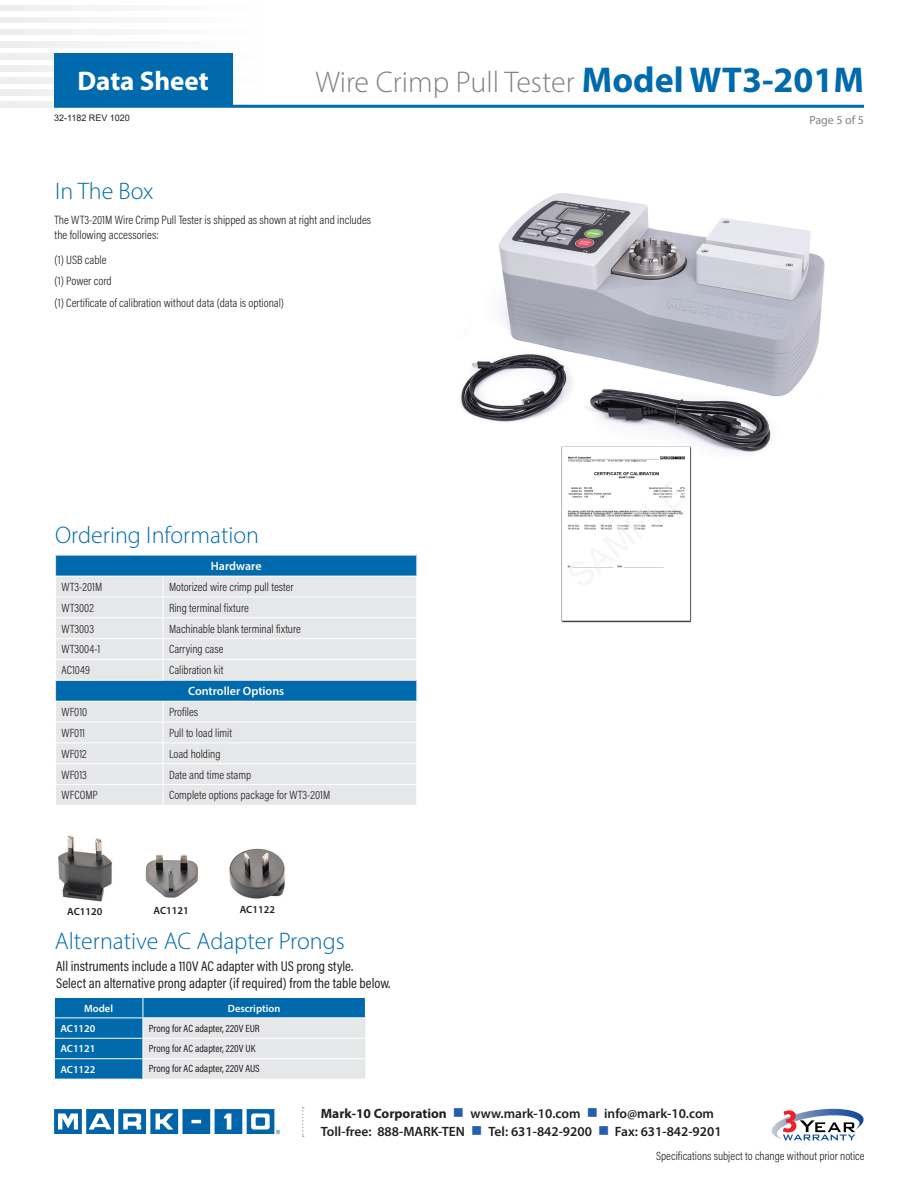
<style>
.page{position:relative;width:918px;height:1188px;background:#fff}
.page>*{position:absolute;margin:0;border:0;box-sizing:border-box;transform-origin:0 0}
.t1{font:300 30px "Myriad Pro";color:#808285}
.t2{font:700 27px "Myriad Pro";color:#fff}
.t3{font:300 24px "Myriad Pro";color:#006aad}
.t4{font:14.25px/17.1px "Acumin Pro Cond";color:#231f20}
.t5{font:600 13.5px/18px "Myriad Pro";color:#231f20}
.t6{font:300 12.15px/21.3px "Acumin Pro Cond";color:#231f20}
.t7{font:300 12px "Acumin Pro Cond";color:#231f20}
.t8{font:600 12px "Myriad Pro";color:#fff}
.t9{font:12px "Myriad Pro";color:#808285}
.t10{font:10.5px "Acumin Pro Cond";color:#231f20}
.t11{font:600 10.5px "Myriad Pro";color:#fff}
.t12{font:600 10.5px "Myriad Pro";color:#231f20}
.t13{font:9px "Arial";color:#231f20}
.s1{font-weight:700;font-size:36px;color:#006aad}
.s2{font-weight:700}
.s3{color:#245eac}
</style>
<div class="page">
<img style="left:0;top:53px;width:233px;height:6px">
<img style="left:0;top:65px;width:233px;height:6px">
<img style="left:0;top:77px;width:233px;height:7px">
<img style="left:0;top:89px;width:233px;height:7px">
<img style="left:0;top:101px;width:311px;height:7px">
<svg style="left:302px;top:1107px;width:2px;height:30px"></svg>
<svg style="left:772px;top:1109px;width:92px;height:31px"></svg>
<svg style="left:54px;top:1109px;width:226px;height:25px"></svg>
<hr style="left:54px;top:105px;width:810px;height:3px;background:#006aad">
<div style="left:54px;top:53px;width:178px;height:54px;background:#006aad"></div>
<img style="left:460px;top:193px;width:365px;height:260px">
<div style="left:56px;top:556px;width:360px;height:20px;background:#006aad"></div>
<svg style="left:56px;top:577px;width:360px;height:228px;background:#d1dbe3"></svg>
<hr style="left:163px;top:597px;width:254px;height:1px;background:#fff">
<hr style="left:163px;top:617px;width:254px;height:1px;background:#fff">
<hr style="left:163px;top:638px;width:254px;height:1px;background:#fff">
<hr style="left:163px;top:659px;width:254px;height:1px;background:#fff">
<hr style="left:163px;top:701px;width:254px;height:1px;background:#fff">
<hr style="left:163px;top:722px;width:254px;height:1px;background:#fff">
<hr style="left:163px;top:742px;width:254px;height:1px;background:#fff">
<hr style="left:163px;top:763px;width:254px;height:1px;background:#fff">
<hr style="left:55px;top:784px;width:108px;height:1px;background:#fff">
<hr style="left:163px;top:784px;width:254px;height:1px;background:#fff">
<hr style="left:163px;top:680px;width:254px;height:1px;background:#e6e7e9">
<hr style="left:55px;top:555px;width:108px;height:1px;background:#e6e7e9">
<hr style="left:163px;top:555px;width:254px;height:1px;background:#e6e7e9">
<svg style="left:416px;top:556px;width:1px;height:145px"></svg>
<hr style="left:163px;top:576px;width:254px;height:1px;background:#fff">
<hr style="left:55px;top:638px;width:108px;height:1px;background:#fff">
<hr style="left:55px;top:701px;width:108px;height:1px;background:#fff">
<hr style="left:55px;top:722px;width:108px;height:1px;background:#fff">
<hr style="left:55px;top:742px;width:108px;height:1px;background:#fff">
<svg style="left:163px;top:702px;width:1px;height:103px"></svg>
<hr style="left:55px;top:597px;width:108px;height:1px;background:#fff">
<hr style="left:55px;top:659px;width:108px;height:1px;background:#fff">
<hr style="left:55px;top:763px;width:108px;height:1px;background:#fff">
<hr style="left:55px;top:617px;width:108px;height:1px;background:#fff">
<svg style="left:55px;top:556px;width:1px;height:145px"></svg>
<svg style="left:163px;top:577px;width:1px;height:103px"></svg>
<hr style="left:55px;top:680px;width:108px;height:1px;background:#fff">
<img style="left:560px;top:444px;width:132px;height:179px">
<svg style="left:54px;top:997px;width:312px;height:82px;background:#86b3d1"></svg>
<img style="left:229px;top:848px;width:56px;height:51px">
<img style="left:145px;top:854px;width:54px;height:44px">
<img style="left:58px;top:835px;width:54px;height:67px">
<h2 class="t2" style="left:78px;top:63px;width:133px">Data Sheet</h2>
<h1 class="t1" style="left:316px;top:64px;width:550px">Wire Crimp Pull Tester <span class="s1">Model WT3-201M</span></h1>
<p class="t13" style="left:54px;top:112px;width:77px">32-1182 REV 1020</p>
<p class="t9" style="left:809px;top:112px;width:56px">Page 5 of 5</p>
<h3 class="t3" style="left:55px;top:176px;width:100px">In The Box</h3>
<p class="t6" style="left:55px;top:212px;width:318px;line-height:14.5px">The WT3-201M Wire Crimp Pull Tester is shipped as shown at right and includes the following accessories:</p>
<p class="t6" style="left:55px;top:249px;width:231px">(1) USB cable<br>(1) Power cord<br>(1) Certificate of calibration without data (data is optional)</p>
<h3 class="t3" style="left:55px;top:520px;width:205px">Ordering Information</h3>
<p class="t8" style="left:211px;top:558px;width:52px">Hardware</p>
<p class="t7" style="left:62px;top:579px;width:42px">WT3-201M</p>
<p class="t7" style="left:169px;top:579px;width:126px">Motorized wire crimp pull tester</p>
<p class="t7" style="left:62px;top:600px;width:34px">WT3002</p>
<p class="t7" style="left:169px;top:600px;width:81px">Ring terminal fixture</p>
<p class="t7" style="left:62px;top:621px;width:34px">WT3003</p>
<p class="t7" style="left:169px;top:621px;width:133px">Machinable blank terminal fixture</p>
<p class="t7" style="left:62px;top:642px;width:40px">WT3004-1</p>
<p class="t7" style="left:169px;top:642px;width:56px">Carrying case</p>
<p class="t7" style="left:62px;top:662px;width:30px">AC1049</p>
<p class="t7" style="left:169px;top:662px;width:56px">Calibration kit</p>
<p class="t8" style="left:188px;top:684px;width:98px">Controller Options</p>
<p class="t7" style="left:62px;top:704px;width:27px">WF010</p>
<p class="t7" style="left:169px;top:704px;width:31px">Profiles</p>
<p class="t7" style="left:62px;top:725px;width:25px">WF011</p>
<p class="t7" style="left:169px;top:725px;width:65px">Pull to load limit</p>
<p class="t7" style="left:62px;top:746px;width:27px">WF012</p>
<p class="t7" style="left:169px;top:746px;width:53px">Load holding</p>
<p class="t7" style="left:62px;top:767px;width:27px">WF013</p>
<p class="t7" style="left:169px;top:767px;width:84px">Date and time stamp</p>
<p class="t7" style="left:62px;top:788px;width:38px">WFCOMP</p>
<p class="t7" style="left:169px;top:788px;width:163px">Complete options package for WT3-201M</p>
<p class="t12" style="left:67px;top:905px;width:37px">AC1120</p>
<p class="t12" style="left:154px;top:904px;width:37px">AC1121</p>
<p class="t12" style="left:240px;top:903px;width:37px">AC1122</p>
<h3 class="t3" style="left:55px;top:926px;width:292px">Alternative AC Adapter Prongs</h3>
<p class="t4" style="left:56px;top:957px;width:336px">All instruments include a 110V AC adapter with US prong style.<br>Select an alternative prong adapter (if required) from the table below.</p>
<p class="t11" style="left:84px;top:1001px;width:30px">Model</p>
<p class="t11" style="left:228px;top:1001px;width:54px">Description</p>
<p class="t11" style="left:60px;top:1022px;width:37px">AC1120</p>
<p class="t10" style="left:149px;top:1021px;width:112px">Prong for AC adapter, 220V EUR</p>
<p class="t11" style="left:60px;top:1042px;width:37px">AC1121</p>
<p class="t10" style="left:149px;top:1042px;width:108px">Prong for AC adapter, 220V UK</p>
<p class="t11" style="left:60px;top:1063px;width:37px">AC1122</p>
<p class="t10" style="left:149px;top:1062px;width:112px">Prong for AC adapter, 220V AUS</p>
<p class="t5" style="left:321px;top:1104px;width:402px"><span class="s2">Mark-10 Corporation</span> <span class="s3">■</span> www.mark-10.com <span class="s3">■</span> info@mark-10.com<br>Toll-free: 888-MARK-TEN <span class="s3">■</span> Tel: 631-842-9200 <span class="s3">■</span> Fax: 631-842-9201</p>
<p class="t7" style="left:656px;top:1148px;width:210px">Specifications subject to change without prior notice</p>
</div>
